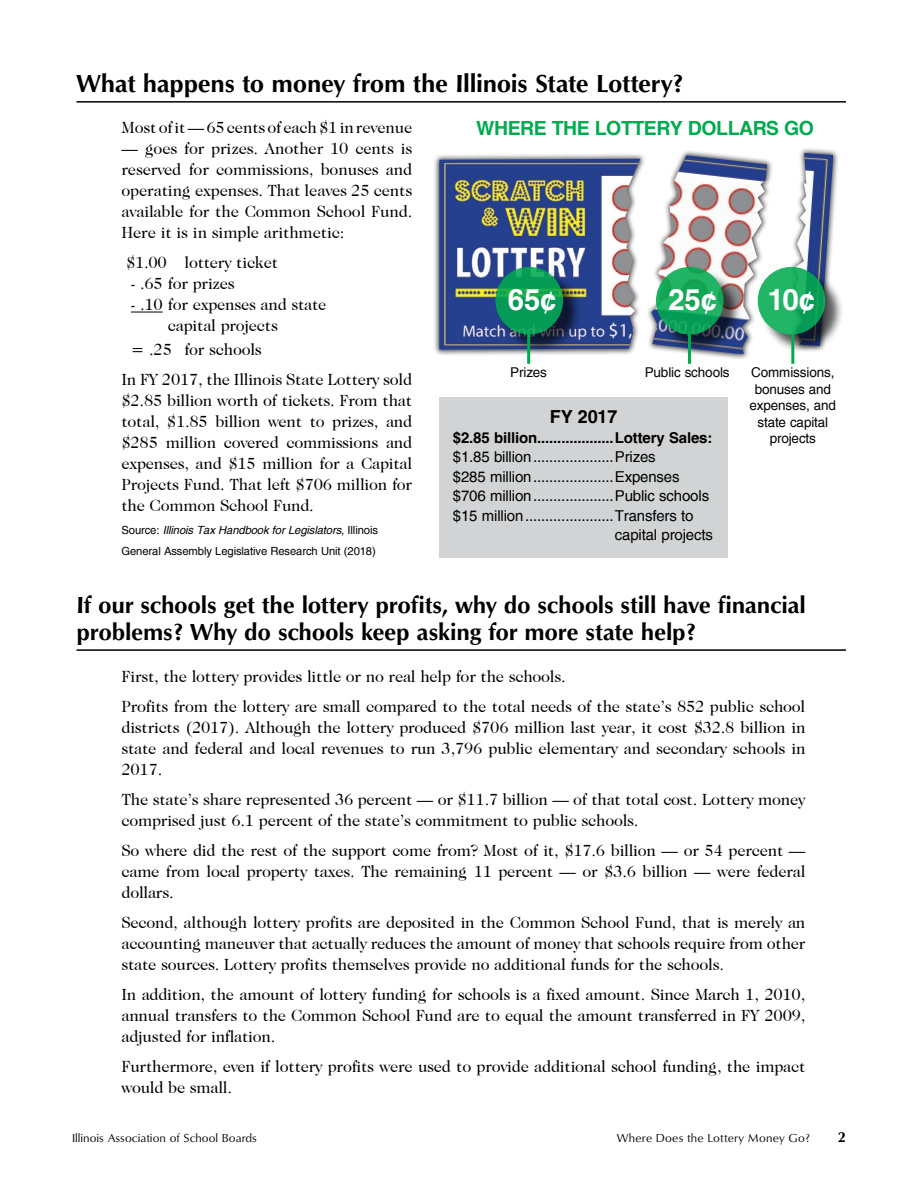
<style>
.page{position:relative;width:918px;height:1188px;background:#fff}
.page>*{position:absolute;margin:0;border:0;box-sizing:border-box;transform-origin:0 0}
.t1{font:700 29.25px "Helvetica";color:#fff}
.t2{font:25.5px "Optimum Bold DTC";letter-spacing:-.015em;color:#000}
.t3{font:24px/27.8px "Optimum Bold DTC";letter-spacing:-.01em;color:#000}
.t4{font:700 19.5px "Helvetica";letter-spacing:-.025em;color:#00aa4f}
.t5{font:700 18px "Helvetica";letter-spacing:-.01em;color:#000}
.t6{font:16.5px/21px "Caslon 224 IT Cby BT";letter-spacing:-.015em;color:#000;text-align:justify}
.t7{font:15px "Helvetica";letter-spacing:-.01em;color:#000}
.t8{font:700 15px "Helvetica";letter-spacing:-.01em;color:#000}
.t9{font:15px "Optimum Bold DTC";color:#000}
.t10{font:13.5px/16.5px "Helvetica";letter-spacing:-.01em;color:#000;text-align:center}
.t11{font:12px "Optimum Roman DTC";color:#000}
.t12{font:11.25px/21px "Helvetica";letter-spacing:-.01em;color:#000}
.s1{font-style:italic}
</style>
<div class="page">
<hr style="left:76px;top:101px;width:770px;height:2px;background:#000">
<hr style="left:131px;top:312px;width:32px;height:1px;background:#000">
<hr style="left:76px;top:649px;width:770px;height:2px;background:#000">
<div style="left:439px;top:397px;width:289px;height:160px;background:#d1d3d4"></div>
<div style="left:434px;top:152px;width:213px;height:204px;background:#000;opacity:.75"></div>
<img style="left:439px;top:159px;width:201px;height:191px">
<div style="left:645px;top:149px;width:129px;height:211px;background:#000;opacity:.75"></div>
<img style="left:651px;top:155px;width:116px;height:199px">
<div style="left:788px;top:147px;width:51px;height:206px;background:#000;opacity:.75"></div>
<img style="left:795px;top:153px;width:38px;height:116px">
<div style="left:497px;top:269px;width:85px;height:84px;background:#000;opacity:.75"></div>
<svg style="left:495px;top:267px;width:68px;height:67px;background:#099e56"></svg>
<div style="left:658px;top:269px;width:85px;height:84px;background:#000;opacity:.75"></div>
<svg style="left:656px;top:267px;width:68px;height:67px;background:#18a95d"></svg>
<div style="left:759px;top:269px;width:85px;height:84px;background:#000;opacity:.75"></div>
<svg style="left:758px;top:267px;width:67px;height:67px;background:#19ad60"></svg>
<hr style="left:527px;top:333px;width:3px;height:31px;background:#00aa4f">
<hr style="left:688px;top:333px;width:3px;height:31px;background:#00aa4f">
<hr style="left:791px;top:333px;width:3px;height:31px;background:#00aa4f">
<h2 class="t2" style="left:76px;top:69px;width:608px">What happens to money from the Illinois State Lottery?</h2>
<p class="t6" style="left:121px;top:117px;width:292px">Most of it — 65 cents of each $1 in revenue</p>
<p class="t6" style="left:121px;top:138px;width:292px">— goes for prizes. Another 10 cents is reserved for commissions, bonuses and operating expenses. That leaves 25 cents available for the Common School Fund.<br>Here it is in simple arithmetic:</p>
<p class="t6" style="left:126px;top:252px;width:154px">$1.00 lottery ticket</p>
<p class="t6" style="left:131px;top:273px;width:105px">- .65 for prizes</p>
<p class="t6" style="left:168px;top:294px;width:160px;text-indent:-37px">- .10 for expenses and state capital projects</p>
<p class="t6" style="left:121px;top:334px;width:292px;line-height:30px;text-indent:9px">= .25 for schools<br>In FY 2017, the Illinois State Lottery sold</p>
<p class="t6" style="left:121px;top:390px;width:292px">$2.85 billion worth of tickets. From that total, $1.85 billion went to prizes, and $285 million covered commissions and expenses, and $15 million for a Capital Projects Fund. That left $706 million for the Common School Fund.</p>
<p class="t12" style="left:122px;top:520px;width:258px">Source: <span class="s1">Illinois Tax Handbook for Legislators</span>, Illinois<br>General Assembly Legislative Research Unit (2018)</p>
<h3 class="t3" style="left:76px;top:590px;width:731px">If our schools get the lottery profits, why do schools still have financial problems? Why do schools keep asking for more state help?</h3>
<p class="t6" style="left:121px;top:661px;width:685px;line-height:30px">First, the lottery provides little or no real help for the schools.<br>Profits from the lottery are small compared to the total needs of the state’s 852 public school</p>
<p class="t6" style="left:121px;top:716px;width:686px">districts (2017). Although the lottery produced $706 million last year, it cost $32.8 billion in state and federal and local revenues to run 3,796 public elementary and secondary schools in 2017.</p>
<p class="t6" style="left:121px;top:788px;width:685px">The state’s share represented 36 percent — or $11.7 billion — of that total cost. Lottery money comprised just 6.1 percent of the state’s commitment to public schools.</p>
<p class="t6" style="left:121px;top:839px;width:686px">So where did the rest of the support come from? Most of it, $17.6 billion — or 54 percent — came from local property taxes. The remaining 11 percent — or $3.6 billion — were federal dollars.</p>
<p class="t6" style="left:121px;top:911px;width:686px">Second, although lottery profits are deposited in the Common School Fund, that is merely an accounting maneuver that actually reduces the amount of money that schools require from other state sources. Lottery profits themselves provide no additional funds for the schools.</p>
<p class="t6" style="left:121px;top:983px;width:686px">In addition, the amount of lottery funding for schools is a fixed amount. Since March 1, 2010, annual transfers to the Common School Fund are to equal the amount transferred in FY 2009, adjusted for inflation.</p>
<p class="t6" style="left:121px;top:1055px;width:686px">Furthermore, even if lottery profits were used to provide additional school funding, the impact would be small.</p>
<p class="t4" style="left:476px;top:116px;width:339px">WHERE THE LOTTERY DOLLARS GO</p>
<h1 class="t1" style="left:508px;top:282px;width:50px">65¢</h1>
<h1 class="t1" style="left:669px;top:282px;width:50px">25¢</h1>
<h1 class="t1" style="left:768px;top:282px;width:49px">10¢</h1>
<p class="t10" style="left:510px;top:365px;width:38px">Prizes</p>
<p class="t10" style="left:645px;top:365px;width:86px">Public schools</p>
<p class="t10" style="left:750px;top:365px;width:88px">Commissions, bonuses and expenses, and state capital projects</p>
<p class="t5" style="left:550px;top:406px;width:69px">FY 2017</p>
<p class="t8" style="left:453px;top:428px;width:261px">$2.85 billion...................Lottery Sales:</p>
<p class="t7" style="left:453px;top:448px;width:204px">$1.85 billion....................Prizes</p>
<p class="t7" style="left:453px;top:468px;width:228px">$285 million....................Expenses</p>
<p class="t7" style="left:453px;top:487px;width:258px">$706 million....................Public schools</p>
<p class="t7" style="left:453px;top:507px;width:242px">$15 million......................Transfers to</p>
<p class="t7" style="left:615px;top:526px;width:100px">capital projects</p>
<p class="t11" style="left:72px;top:1131px;width:187px">Illinois Association of School Boards</p>
<p class="t11" style="left:617px;top:1131px;width:195px">Where Does the Lottery Money Go?</p>
<p class="t9" style="left:838px;top:1129px;width:10px">2</p>
</div>
